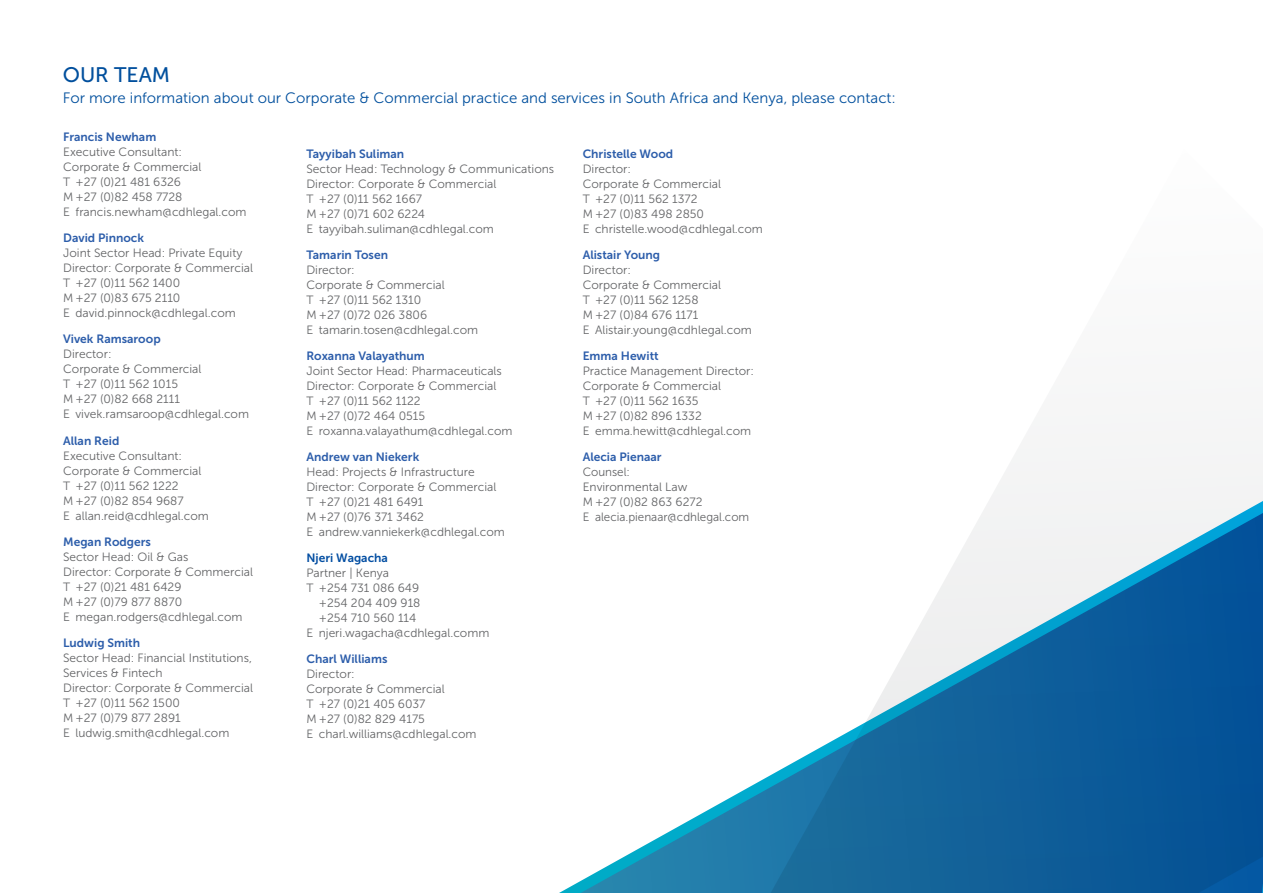
<style>
.page{position:relative;width:1263px;height:893px;background:#fff}
.page>*{position:absolute;margin:0;border:0;box-sizing:border-box;transform-origin:0 0}
.t1{font:21px "Museo Sans 500";color:#004f9d}
.t2{font:15px "Museo Sans 300";color:#004f9d}
.t3{font:12px/15px "Museo Sans 300";color:#636466}
.t4{font:12px "Museo Sans 700";color:#2c5daa}
.t5{font:12px "Museo Sans 700";color:#034ea2}
</style>
<div class="page">
<svg style="left:575px;top:440px;width:688px;height:453px"></svg>
<h1 class="t1" style="left:63px;top:63px;width:109px">OUR TEAM</h1>
<p class="t2" style="left:63px;top:89px;width:835px">For more information about our Corporate &amp; Commercial practice and services in South Africa and Kenya, please contact:</p>
<p class="t4" style="left:63px;top:130px;width:95px">Francis Newham</p>
<p class="t3" style="left:63px;top:145px;width:185px">Executive Consultant:<br>Corporate &amp; Commercial<br>T +27 (0)21 481 6326<br>M +27 (0)82 458 7728<br>E francis.newham@cdhlegal.com</p>
<p class="t4" style="left:63px;top:231px;width:82px">David Pinnock</p>
<p class="t3" style="left:63px;top:246px;width:191px">Joint Sector Head: Private Equity<br>Director: Corporate &amp; Commercial<br>T +27 (0)11 562 1400<br>M +27 (0)83 675 2110<br>E david.pinnock@cdhlegal.com</p>
<p class="t4" style="left:63px;top:332px;width:99px">Vivek Ramsaroop</p>
<p class="t3" style="left:63px;top:347px;width:187px">Director:<br>Corporate &amp; Commercial<br>T +27 (0)11 562 1015<br>M +27 (0)82 668 2111<br>E vivek.ramsaroop@cdhlegal.com</p>
<p class="t4" style="left:63px;top:434px;width:58px">Allan Reid</p>
<p class="t3" style="left:63px;top:448px;width:147px">Executive Consultant:<br>Corporate &amp; Commercial<br>T +27 (0)11 562 1222<br>M +27 (0)82 854 9687<br>E allan.reid@cdhlegal.com</p>
<p class="t4" style="left:63px;top:535px;width:89px">Megan Rodgers</p>
<p class="t3" style="left:63px;top:549px;width:191px">Sector Head: Oil &amp; Gas<br>Director: Corporate &amp; Commercial<br>T +27 (0)21 481 6429<br>M +27 (0)79 877 8870<br>E megan.rodgers@cdhlegal.com</p>
<p class="t4" style="left:63px;top:636px;width:79px">Ludwig Smith</p>
<p class="t3" style="left:63px;top:650px;width:191px">Sector Head: Financial Institutions,<br>Services &amp; Fintech<br>Director: Corporate &amp; Commercial<br>T +27 (0)11 562 1500<br>M +27 (0)79 877 2891<br>E ludwig.smith@cdhlegal.com</p>
<p class="t4" style="left:306px;top:147px;width:99px">Tayyibah Suliman</p>
<p class="t3" style="left:306px;top:162px;width:249px">Sector Head: Technology &amp; Communications<br>Director: Corporate &amp; Commercial<br>T +27 (0)11 562 1667<br>M +27 (0)71 602 6224<br>E tayyibah.suliman@cdhlegal.com</p>
<p class="t4" style="left:306px;top:248px;width:83px">Tamarin Tosen</p>
<p class="t3" style="left:306px;top:263px;width:173px">Director:<br>Corporate &amp; Commercial<br>T +27 (0)11 562 1310<br>M +27 (0)72 026 3806<br>E tamarin.tosen@cdhlegal.com</p>
<p class="t4" style="left:306px;top:349px;width:120px">Roxanna Valayathum</p>
<p class="t3" style="left:306px;top:364px;width:208px">Joint Sector Head: Pharmaceuticals<br>Director: Corporate &amp; Commercial<br>T +27 (0)11 562 1122<br>M +27 (0)72 464 0515<br>E roxanna.valayathum@cdhlegal.com</p>
<p class="t4" style="left:306px;top:450px;width:114px">Andrew van Niekerk</p>
<p class="t3" style="left:306px;top:465px;width:200px">Head: Projects &amp; Infrastructure<br>Director: Corporate &amp; Commercial<br>T +27 (0)21 481 6491<br>M +27 (0)76 371 3462<br>E andrew.vanniekerk@cdhlegal.com</p>
<p class="t5" style="left:306px;top:551px;width:83px">Njeri Wagacha</p>
<p class="t3" style="left:306px;top:566px;width:84px">Partner | Kenya</p>
<p class="t3" style="left:306px;top:581px;width:114px">T +254 731 086 649</p>
<p class="t3" style="left:319px;top:596px;width:103px">+254 204 409 918</p>
<p class="t3" style="left:319px;top:611px;width:99px">+254 710 560 114</p>
<p class="t3" style="left:306px;top:626px;width:184px">E njeri.wagacha@cdhlegal.comm</p>
<p class="t4" style="left:306px;top:652px;width:83px">Charl Williams</p>
<p class="t3" style="left:306px;top:667px;width:172px">Director:<br>Corporate &amp; Commercial<br>T +27 (0)21 405 6037<br>M +27 (0)82 829 4175<br>E charl.williams@cdhlegal.com</p>
<p class="t4" style="left:583px;top:147px;width:92px">Christelle Wood</p>
<p class="t3" style="left:583px;top:162px;width:182px">Director:<br>Corporate &amp; Commercial<br>T +27 (0)11 562 1372<br>M +27 (0)83 498 2850<br>E christelle.wood@cdhlegal.com</p>
<p class="t4" style="left:583px;top:248px;width:79px">Alistair Young</p>
<p class="t3" style="left:583px;top:263px;width:171px">Director:<br>Corporate &amp; Commercial<br>T +27 (0)11 562 1258<br>M +27 (0)84 676 1171<br>E Alistair.young@cdhlegal.com</p>
<p class="t4" style="left:583px;top:349px;width:78px">Emma Hewitt</p>
<p class="t3" style="left:583px;top:364px;width:173px">Practice Management Director:<br>Corporate &amp; Commercial<br>T +27 (0)11 562 1635<br>M +27 (0)82 896 1332<br>E emma.hewitt@cdhlegal.com</p>
<p class="t4" style="left:583px;top:450px;width:80px">Alecia Pienaar</p>
<p class="t3" style="left:583px;top:465px;width:168px">Counsel:<br>Environmental Law<br>M +27 (0)82 863 6272<br>E alecia.pienaar@cdhlegal.com</p>
</div>
